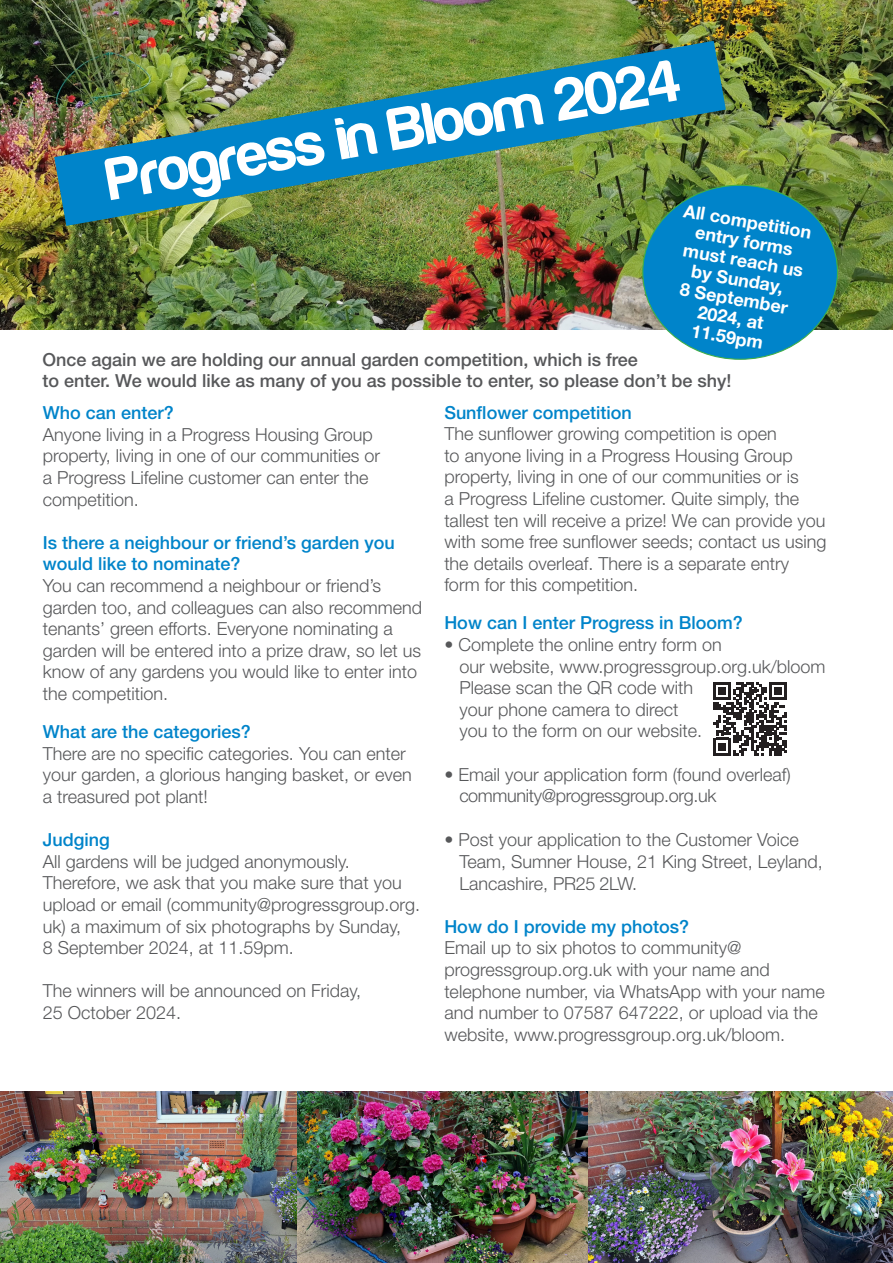
<style>
.page{position:relative;width:893px;height:1263px;background:#fff}
.page>*{position:absolute;margin:0;border:0;box-sizing:border-box;transform-origin:0 0}
.t1{font:61.5px "Harabara";color:#fff}
.t2{font:300 18px/21.6px "Helvetica Neue LT Std";color:#57585a}
.t3{font:500 18px/21.6px "Helvetica Neue LT Std";color:#0084ca}
.t4{font:500 18px "Helvetica Neue LT Std";color:#57585a}
.t5{font:700 18px/19.5px "Helvetica Neue LT Std";color:#fff;text-align:center}
.t6{font:300 18px "Helvetica Neue LT Std";letter-spacing:-.02em;color:#57585a}
</style>
<div class="page">
<img style="left:0;top:0;width:893px;height:330px">
<img style="left:54px;top:41px;width:672px;height:185px">
<img style="left:0;top:1091px;width:298px;height:172px">
<img style="left:298px;top:1091px;width:291px;height:172px">
<div style="left:643px;top:185px;width:194px;height:174px;background:#0084ca;border-radius:50%"></div>
<img style="left:589px;top:1091px;width:304px;height:172px">
<svg style="left:713px;top:682px;width:74px;height:73px"></svg>
<p class="t1" style="left:102px;top:149px;width:582px;rotate:-10deg">Progress in Bloom 2024</p>
<p class="t5" style="left:686px;top:200px;width:131px;rotate:10deg">All competition entry forms</p>
<p class="t5" style="left:685px;top:240px;width:123px;rotate:10deg">must reach us</p>
<p class="t5" style="left:693px;top:261px;width:95px;rotate:10deg">by Sunday,</p>
<p class="t5" style="left:682px;top:279px;width:111px;rotate:10deg">8 September<br>2024, at<br>11.59pm</p>
<p class="t4" style="left:42px;top:348px;width:597px">Once again we are holding our annual garden competition, which is free</p>
<p class="t4" style="left:42px;top:370px;width:691px">to enter. We would like as many of you as possible to enter, so please don’t be shy!</p>
<p class="t3" style="left:43px;top:402px;width:133px">Who can enter?</p>
<p class="t2" style="left:43px;top:423px;width:339px">Anyone living in a Progress Housing Group property, living in one of our communities or a Progress Lifeline customer can enter the competition.</p>
<p class="t3" style="left:43px;top:531px;width:353px">Is there a neighbour or friend’s garden you would like to nominate?</p>
<p class="t2" style="left:43px;top:574px;width:381px">You can recommend a neighbour or friend’s garden too, and colleagues can also recommend tenants’ green efforts. Everyone nominating a garden will be entered into a prize draw, so let us know of any gardens you would like to enter into the competition.</p>
<p class="t3" style="left:43px;top:721px;width:210px">What are the categories?</p>
<p class="t2" style="left:43px;top:742px;width:370px">There are no specific categories. You can enter your garden, a glorious hanging basket, or even</p>
<p class="t2" style="left:43px;top:785px;width:167px">a treasured pot plant!</p>
<p class="t3" style="left:43px;top:829px;width:69px">Judging</p>
<p class="t2" style="left:43px;top:850px;width:379px">All gardens will be judged anonymously.<br>Therefore, we ask that you make sure that you upload or email (community@progressgroup.org. uk) a maximum of six photographs by Sunday,<br>8 September 2024, at 11.59pm.</p>
<p class="t2" style="left:43px;top:980px;width:320px">The winners will be announced on Friday,<br>25 October 2024.</p>
<p class="t3" style="left:444px;top:401px;width:189px">Sunflower competition</p>
<p class="t2" style="left:444px;top:423px;width:384px">The sunflower growing competition is open<br>to anyone living in a Progress Housing Group property, living in one of our communities or is<br>a Progress Lifeline customer. Quite simply, the tallest ten will receive a prize! We can provide you with some free sunflower seeds; contact us using the details overleaf. There is a separate entry form for this competition.</p>
<p class="t3" style="left:444px;top:612px;width:300px">How can I enter Progress in Bloom?</p>
<p class="t2" style="left:444px;top:633px;width:279px">• Complete the online entry form on</p>
<p class="t2" style="left:459px;top:655px;width:368px">our website, www.progressgroup.org.uk/bloom</p>
<p class="t2" style="left:459px;top:677px;width:235px">Please scan the QR code with</p>
<p class="t2" style="left:459px;top:698px;width:221px">your phone camera to direct</p>
<p class="t2" style="left:459px;top:720px;width:244px">you to the form on our website.</p>
<p class="t2" style="left:444px;top:763px;width:348px">• Email your application form (found overleaf)</p>
<p class="t6" style="left:459px;top:785px;width:259px">community@progressgroup.org.uk</p>
<p class="t2" style="left:444px;top:829px;width:356px">• Post your application to the Customer Voice</p>
<p class="t2" style="left:459px;top:850px;width:365px">Team, Sumner House, 21 King Street, Leyland,</p>
<p class="t2" style="left:459px;top:872px;width:179px">Lancashire, PR25 2LW.</p>
<p class="t3" style="left:444px;top:915px;width:246px">How do I provide my photos?</p>
<p class="t2" style="left:444px;top:937px;width:382px">Email up to six photos to community@ progressgroup.org.uk with your name and telephone number, via WhatsApp with your name and number to 07587 647222, or upload via the website, www.progressgroup.org.uk/bloom.</p>
</div>
